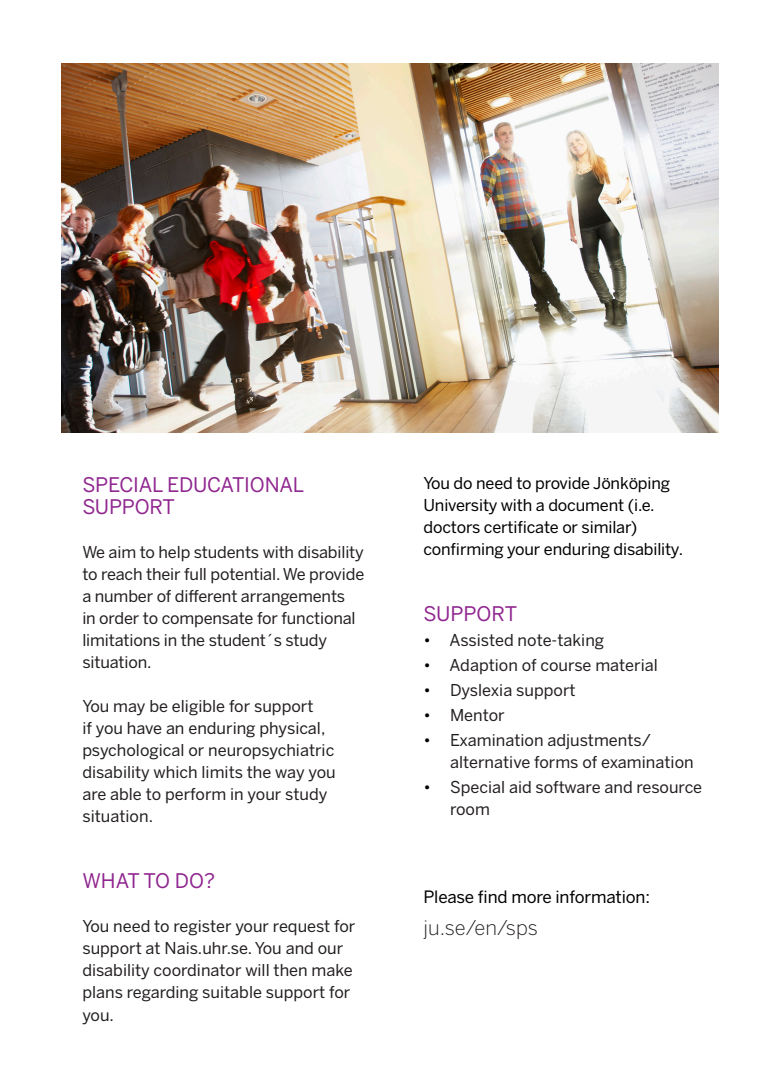
<style>
.page{position:relative;width:780px;height:1088px;background:#fff}
.page>*{position:absolute;margin:0;border:0;box-sizing:border-box;transform-origin:0 0}
.t1{font:300 20.38px "Benton Sans";color:#231f20}
.t2{font:20px/22px "Benton Sans";letter-spacing:-.01em;color:#90268f}
.t3{font:17px "Benton Sans";letter-spacing:-.01em;color:#000}
.t4{font:16.25px/22px "Benton Sans";color:#231f20}
.t5{font:16.25px/22px "Benton Sans";letter-spacing:-.01em;color:#000}
.s1{color:#000}
</style>
<div class="page">
<img style="left:61px;top:63px;width:657px;height:370px">
<p class="t2" style="left:82px;top:473px;width:223px">SPECIAL EDUCATIONAL<br>SUPPORT</p>
<p class="t4" style="left:82px;top:541px;width:283px">We aim to help students with disability to reach their full potential. We provide a number of different arrangements<br>in order to compensate for functional limitations in the student´s study situation.</p>
<p class="t4" style="left:82px;top:695px;width:255px">You may be eligible for support<br>if you have an enduring physical, psychological or neuropsychiatric disability which limits the way you are able to perform in your study situation.</p>
<p class="t2" style="left:82px;top:870px;width:134px">WHAT TO DO?</p>
<p class="t4" style="left:82px;top:915px;width:274px">You need to register your request for support at Nais.uhr.se. You and our disability coordinator will then make plans regarding suitable support for you.</p>
<p class="t5" style="left:423px;top:472px;width:261px">You do need to provide Jönköping University with a document (i.e. doctors certificate or similar) confirming your enduring disability.</p>
<p class="t2" style="left:423px;top:603px;width:95px">SUPPORT</p>
<p class="t4" style="left:423px;top:629px;width:182px"><span class="s1">•</span> Assisted note-taking</p>
<p class="t4" style="left:423px;top:654px;width:236px"><span class="s1">•</span> Adaption of course material</p>
<p class="t4" style="left:423px;top:679px;width:154px"><span class="s1">•</span> Dyslexia support</p>
<p class="t4" style="left:423px;top:704px;width:83px"><span class="s1">•</span> Mentor</p>
<p class="t4" style="left:450px;top:729px;width:245px;text-indent:-27px"><span class="s1">•</span> Examination adjustments/ alternative forms of examination</p>
<p class="t4" style="left:450px;top:776px;width:253px;text-indent:-27px"><span class="s1">•</span> Special aid software and resource room</p>
<p class="t3" style="left:423px;top:887px;width:228px">Please find more information:</p>
<p class="t1" style="left:423px;top:916px;width:116px">ju.se/en/sps</p>
</div>
